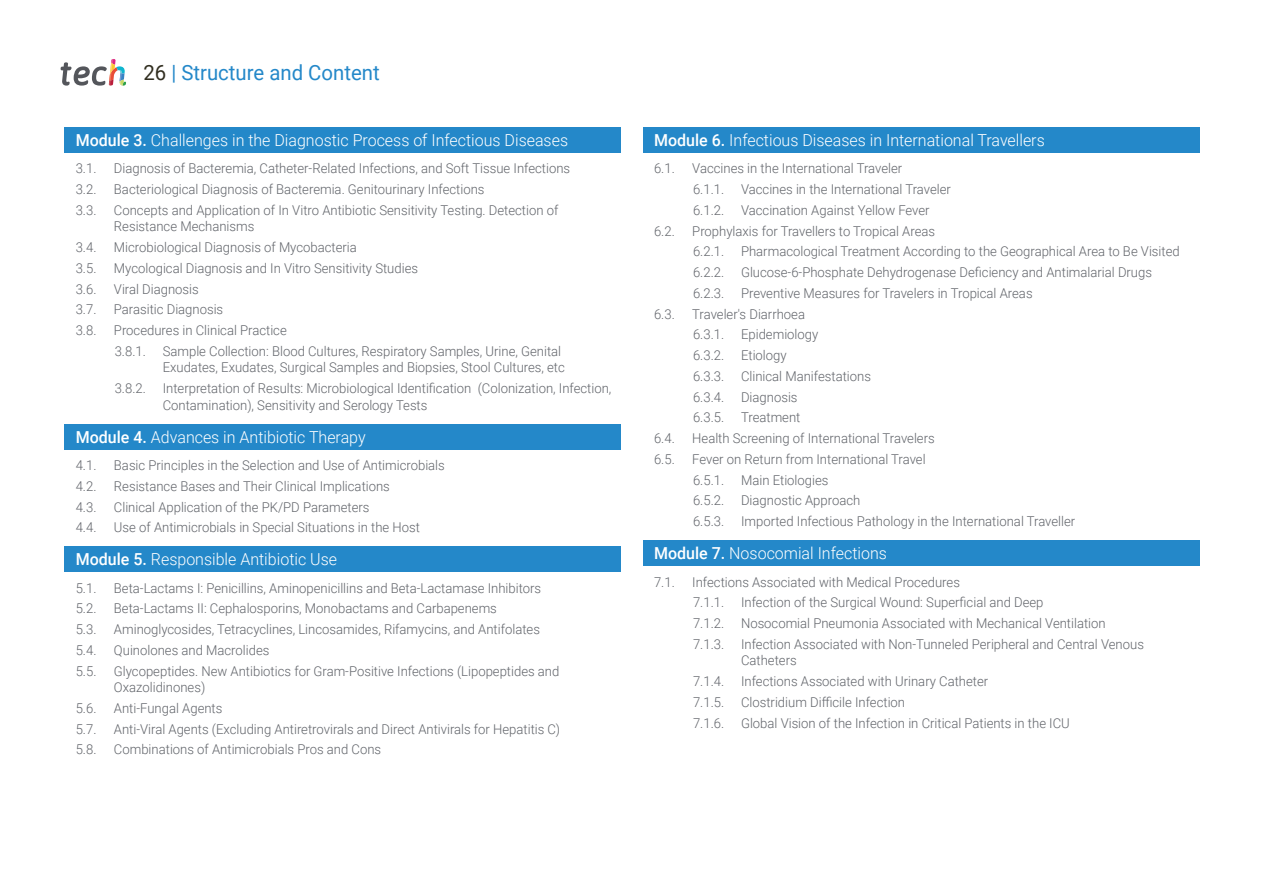
<style>
.page{position:relative;width:1263px;height:893px;background:#fff}
.page>*{position:absolute;margin:0;border:0;box-sizing:border-box;transform-origin:0 0}
.t1{font:21px "Roboto";color:#2488c9}
.t2{font:300 16.5px "Roboto";color:#fff}
.t3{font:300 13.5px/20.7px "Roboto";color:#61646a}
.s1{color:#312e20}
.s2{font-weight:500}
</style>
<div class="page">
<div style="left:65px;top:128px;width:556px;height:25px;background:#2488c9"></div>
<div style="left:65px;top:424px;width:556px;height:25px;background:#2488c9"></div>
<div style="left:65px;top:547px;width:556px;height:25px;background:#2488c9"></div>
<div style="left:643px;top:128px;width:556px;height:25px;background:#2488c9"></div>
<div style="left:643px;top:541px;width:556px;height:25px;background:#2488c9"></div>
<svg style="left:61px;top:59px;width:65px;height:27px"></svg>
<h1 class="t1" style="left:144px;top:57px;width:238px"><span class="s1">26</span> | Structure and Content</h1>
<p class="t2" style="left:76px;top:129px;width:494px"><span class="s2">Module 3.</span> Challenges in the Diagnostic Process of Infectious Diseases</p>
<p class="t3" style="left:76px;top:158px;width:22px">3.1.</p>
<p class="t3" style="left:114px;top:158px;width:458px">Diagnosis of Bacteremia, Catheter-Related Infections, and Soft Tissue Infections</p>
<p class="t3" style="left:76px;top:179px;width:22px">3.2.</p>
<p class="t3" style="left:114px;top:179px;width:372px">Bacteriological Diagnosis of Bacteremia. Genitourinary Infections</p>
<p class="t3" style="left:76px;top:199px;width:22px">3.3.</p>
<p class="t3" style="left:114px;top:201px;width:446px;line-height:16.5px">Concepts and Application of In Vitro Antibiotic Sensitivity Testing. Detection of<br>Resistance Mechanisms</p>
<p class="t3" style="left:76px;top:237px;width:22px">3.4.</p>
<p class="t3" style="left:114px;top:237px;width:244px">Microbiological Diagnosis of Mycobacteria</p>
<p class="t3" style="left:76px;top:257px;width:22px">3.5.</p>
<p class="t3" style="left:114px;top:257px;width:306px">Mycological Diagnosis and In Vitro Sensitivity Studies</p>
<p class="t3" style="left:76px;top:278px;width:22px">3.6.</p>
<p class="t3" style="left:114px;top:278px;width:86px">Viral Diagnosis</p>
<p class="t3" style="left:76px;top:299px;width:22px">3.7.</p>
<p class="t3" style="left:114px;top:299px;width:111px">Parasitic Diagnosis</p>
<p class="t3" style="left:76px;top:320px;width:22px">3.8.</p>
<p class="t3" style="left:114px;top:320px;width:449px">Procedures in Clinical Practice<br>3.8.1. Sample Collection: Blood Cultures, Respiratory Samples, Urine, Genital</p>
<p class="t3" style="left:115px;top:357px;width:498px;text-align:center">Exudates, Exudates, Surgical Samples and Biopsies, Stool Cultures, etc<br>3.8.2. Interpretation of Results: Microbiological Identification (Colonization, Infection,</p>
<p class="t3" style="left:163px;top:394px;width:266px">Contamination), Sensitivity and Serology Tests</p>
<p class="t2" style="left:76px;top:425px;width:291px"><span class="s2">Module 4.</span> Advances in Antibiotic Therapy</p>
<p class="t3" style="left:76px;top:454px;width:22px">4.1.</p>
<p class="t3" style="left:114px;top:454px;width:332px">Basic Principles in the Selection and Use of Antimicrobials</p>
<p class="t3" style="left:76px;top:475px;width:22px">4.2.</p>
<p class="t3" style="left:114px;top:475px;width:277px">Resistance Bases and Their Clinical Implications</p>
<p class="t3" style="left:76px;top:496px;width:22px">4.3.</p>
<p class="t3" style="left:114px;top:496px;width:257px">Clinical Application of the PK/PD Parameters</p>
<p class="t3" style="left:76px;top:517px;width:22px">4.4.</p>
<p class="t3" style="left:114px;top:517px;width:307px">Use of Antimicrobials in Special Situations in the Host</p>
<p class="t2" style="left:76px;top:548px;width:263px"><span class="s2">Module 5.</span> Responsible Antibiotic Use</p>
<p class="t3" style="left:76px;top:577px;width:22px">5.1.</p>
<p class="t3" style="left:114px;top:577px;width:429px">Beta-Lactams I: Penicillins, Aminopenicillins and Beta-Lactamase Inhibitors</p>
<p class="t3" style="left:76px;top:598px;width:22px">5.2.</p>
<p class="t3" style="left:114px;top:598px;width:384px">Beta-Lactams II: Cephalosporins, Monobactams and Carbapenems</p>
<p class="t3" style="left:76px;top:618px;width:22px">5.3.</p>
<p class="t3" style="left:114px;top:618px;width:427px">Aminoglycosides, Tetracyclines, Lincosamides, Rifamycins, and Antifolates</p>
<p class="t3" style="left:76px;top:639px;width:22px">5.4.</p>
<p class="t3" style="left:114px;top:639px;width:157px">Quinolones and Macrolides</p>
<p class="t3" style="left:76px;top:660px;width:22px">5.5.</p>
<p class="t3" style="left:114px;top:662px;width:447px;line-height:16.5px">Glycopeptides. New Antibiotics for Gram-Positive Infections (Lipopeptides and<br>Oxazolidinones)</p>
<p class="t3" style="left:76px;top:697px;width:22px">5.6.</p>
<p class="t3" style="left:114px;top:697px;width:110px">Anti-Fungal Agents</p>
<p class="t3" style="left:76px;top:718px;width:22px">5.7.</p>
<p class="t3" style="left:114px;top:718px;width:448px">Anti-Viral Agents (Excluding Antiretrovirals and Direct Antivirals for Hepatitis C)</p>
<p class="t3" style="left:76px;top:739px;width:22px">5.8.</p>
<p class="t3" style="left:114px;top:739px;width:269px">Combinations of Antimicrobials Pros and Cons</p>
<p class="t2" style="left:654px;top:129px;width:392px"><span class="s2">Module 6.</span> Infectious Diseases in International Travellers</p>
<p class="t3" style="left:654px;top:158px;width:22px">6.1.</p>
<p class="t3" style="left:692px;top:158px;width:260px">Vaccines in the International Traveler<br>6.1.1. Vaccines in the International Traveler<br>6.1.2. Vaccination Against Yellow Fever</p>
<p class="t3" style="left:654px;top:220px;width:22px">6.2.</p>
<p class="t3" style="left:692px;top:220px;width:489px">Prophylaxis for Travellers to Tropical Areas<br>6.2.1. Pharmacological Treatment According to the Geographical Area to Be Visited 6.2.2. Glucose-6-Phosphate Dehydrogenase Deficiency and Antimalarial Drugs 6.2.3. Preventive Measures for Travelers in Tropical Areas</p>
<p class="t3" style="left:654px;top:303px;width:22px">6.3.</p>
<p class="t3" style="left:692px;top:303px;width:180px">Traveler's Diarrhoea<br>6.3.1. Epidemiology<br>6.3.2. Etiology<br>6.3.3. Clinical Manifestations<br>6.3.4. Diagnosis<br>6.3.5. Treatment</p>
<p class="t3" style="left:654px;top:428px;width:22px">6.4.</p>
<p class="t3" style="left:692px;top:428px;width:244px">Health Screening of International Travelers</p>
<p class="t3" style="left:654px;top:448px;width:22px">6.5.</p>
<p class="t3" style="left:692px;top:448px;width:384px">Fever on Return from International Travel<br>6.5.1. Main Etiologies<br>6.5.2. Diagnostic Approach<br>6.5.3. Imported Infectious Pathology in the International Traveller</p>
<p class="t2" style="left:654px;top:542px;width:234px"><span class="s2">Module 7.</span> Nosocomial Infections</p>
<p class="t3" style="left:654px;top:571px;width:22px">7.1.</p>
<p class="t3" style="left:692px;top:571px;width:453px">Infections Associated with Medical Procedures<br>7.1.1. Infection of the Surgical Wound: Superficial and Deep<br>7.1.2. Nosocomial Pneumonia Associated with Mechanical Ventilation<br>7.1.3. Infection Associated with Non-Tunneled Peripheral and Central Venous</p>
<p class="t3" style="left:693px;top:650px;width:378px;text-indent:48px">Catheters<br>7.1.4. Infections Associated with Urinary Catheter<br>7.1.5. Clostridium Difficile Infection<br>7.1.6. Global Vision of the Infection in Critical Patients in the ICU</p>
</div>
